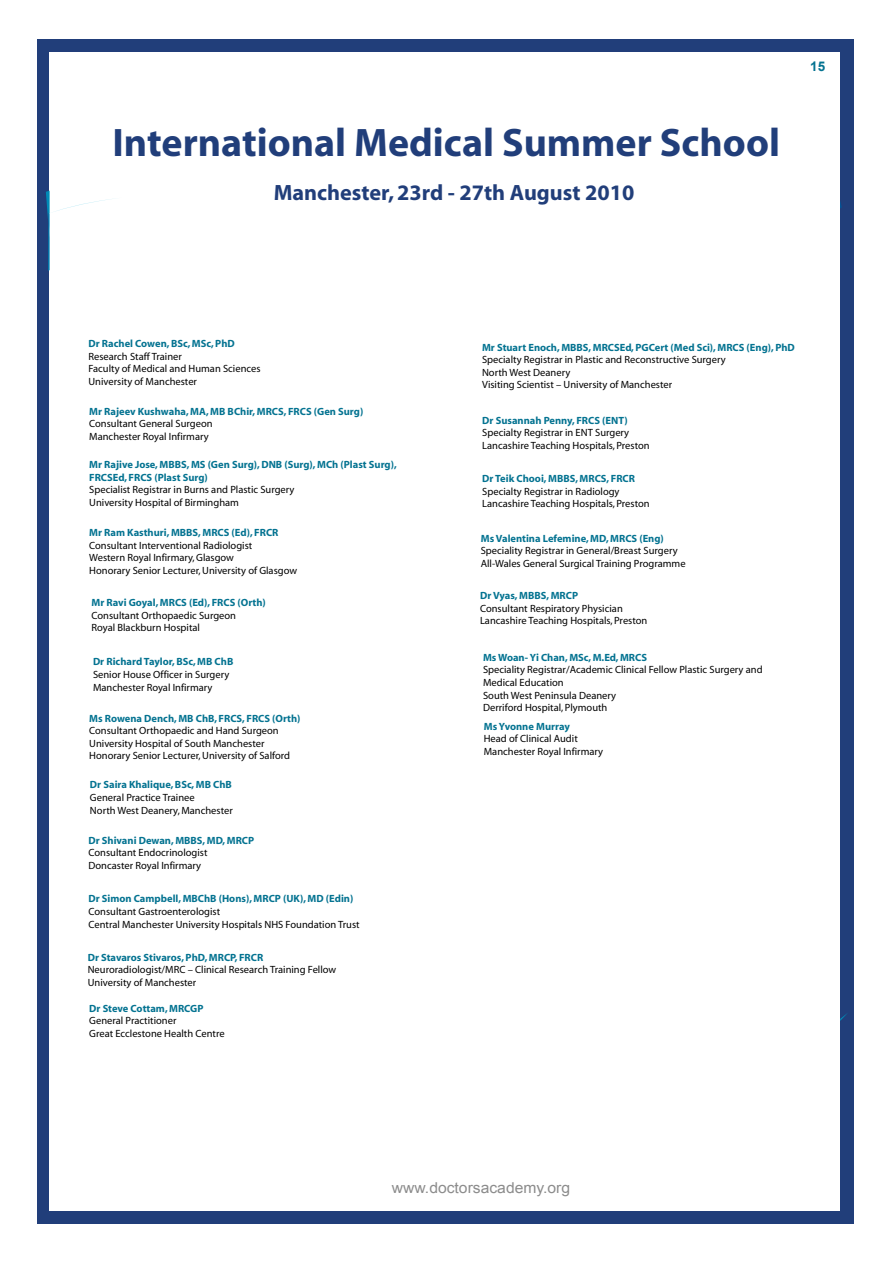
<style>
.page{position:relative;width:893px;height:1263px;background:#fff}
.page>*{position:absolute;margin:0;border:0;box-sizing:border-box;transform-origin:0 0}
.t1{font:700 39.9px "Myriad";color:#213e7a}
.t2{font:700 22.2px "Myriad";color:#213e7a}
.t3{font:15px "Arial";color:#8c8c8c;scale:1.04 1}
.t4{font:700 13.35px "Arial";color:#047391}
.t5{font:10.5px/12.6px "Myriad";color:#000}
.t6{font:700 10.5px/12.6px "Myriad";color:#047391}
</style>
<div class="page">
<div style="left:37px;top:39px;width:816px;height:1185px;background:#213e7a"></div>
<div style="left:50px;top:52px;width:790px;height:1159px;background:#fff"></div>
<svg style="left:840px;top:1013px;width:7px;height:8px"></svg>
<svg style="left:46px;top:191px;width:4px;height:27px"></svg>
<img style="left:54px;top:199px;width:57px;height:13px">
<img style="left:48px;top:213px;width:2px;height:25px">
<h1 class="t1" style="left:112px;top:122px;width:669px">International Medical Summer School</h1>
<h2 class="t2" style="left:274px;top:181px;width:362px">Manchester, 23rd - 27th August 2010</h2>
<p class="t4" style="left:810px;top:58px;width:17px">15</p>
<p class="t6" style="left:88px;top:338px;width:148px">Dr Rachel Cowen, BSc, MSc,PhD</p>
<p class="t5" style="left:88px;top:350px;width:174px">Research Staff Trainer<br>Faculty of Medical and Human Sciences<br>University of Manchester</p>
<p class="t6" style="left:89px;top:405px;width:276px">Mr Rajeev Kushwaha, MA, MB BChir, MRCS, FRCS (Gen Surg)</p>
<p class="t5" style="left:89px;top:418px;width:125px">Consultant General Surgeon<br>Manchester Royal Infirmary</p>
<p class="t6" style="left:89px;top:459px;width:309px">Mr Rajive Jose, MBBS, MS (Gen Surg), DNB (Surg), MCh (Plast Surg),<br>FRCSEd, FRCS (Plast Surg)</p>
<p class="t5" style="left:89px;top:484px;width:207px">Specialist Registrar in Burns and Plastic Surgery<br>University Hospital of Birmingham</p>
<p class="t6" style="left:89px;top:527px;width:191px">Mr Ram Kasthuri, MBBS, MRCS (Ed), FRCR</p>
<p class="t5" style="left:89px;top:539px;width:209px">Consultant Interventional Radiologist<br>Western Royal Infirmary,Glasgow<br>Honorary Senior Lecturer, University of Glasgow</p>
<p class="t6" style="left:91px;top:597px;width:176px">Mr Ravi Goyal, MRCS (Ed), FRCS (Orth)</p>
<p class="t5" style="left:91px;top:609px;width:146px">Consultant Orthopaedic Surgeon<br>Royal Blackburn Hospital</p>
<p class="t6" style="left:93px;top:656px;width:142px">Dr Richard Taylor, BSc, MB ChB</p>
<p class="t5" style="left:93px;top:668px;width:138px">Senior House Officer in Surgery<br>Manchester Royal Infirmary</p>
<p class="t6" style="left:89px;top:712px;width:213px">Ms Rowena Dench, MB ChB, FRCS, FRCS (Orth)</p>
<p class="t5" style="left:89px;top:725px;width:202px">Consultant Orthopaedic and Hand Surgeon<br>University Hospital of South Manchester<br>Honorary Senior Lecturer, University of Salford</p>
<p class="t6" style="left:90px;top:779px;width:143px">Dr Saira Khalique, BSc, MB ChB</p>
<p class="t5" style="left:90px;top:791px;width:144px">General Practice Trainee<br>North West Deanery, Manchester</p>
<p class="t6" style="left:88px;top:834px;width:167px">Dr Shivani Dewan, MBBS, MD, MRCP</p>
<p class="t5" style="left:88px;top:847px;width:121px">Consultant Endocrinologist<br>Doncaster Royal Infirmary</p>
<p class="t6" style="left:88px;top:893px;width:266px">Dr Simon Campbell, MBChB (Hons), MRCP (UK), MD (Edin)</p>
<p class="t5" style="left:88px;top:905px;width:273px">Consultant Gastroenterologist<br>Central Manchester University Hospitals NHS Foundation Trust</p>
<p class="t6" style="left:88px;top:951px;width:177px">Dr Stavaros Stivaros,PhD, MRCP, FRCR</p>
<p class="t5" style="left:88px;top:964px;width:250px">Neuroradiologist/MRC – Clinical Research Training Fellow<br>University of Manchester</p>
<p class="t6" style="left:89px;top:1002px;width:116px">Dr Steve Cottam, MRCGP</p>
<p class="t5" style="left:89px;top:1015px;width:137px">General Practitioner<br>Great Ecclestone Health Centre</p>
<p class="t6" style="left:482px;top:341px;width:314px">Mr Stuart Enoch, MBBS, MRCSEd, PGCert (Med Sci), MRCS (Eng),PhD</p>
<p class="t5" style="left:482px;top:354px;width:245px">Specialty Registrar in Plastic and Reconstructive Surgery<br>North West Deanery<br>Visiting Scientist – University of Manchester</p>
<p class="t6" style="left:482px;top:414px;width:147px">Dr Susannah Penny, FRCS (ENT)</p>
<p class="t5" style="left:482px;top:427px;width:169px">Specialty Registrar in ENT Surgery<br>Lancashire Teaching Hospitals, Preston</p>
<p class="t6" style="left:482px;top:473px;width:154px">Dr Teik Chooi, MBBS, MRCS, FRCR</p>
<p class="t5" style="left:482px;top:485px;width:169px">Specialty Registrar in Radiology<br>Lancashire Teaching Hospitals, Preston</p>
<p class="t6" style="left:481px;top:532px;width:185px">Ms Valentina Lefemine, MD, MRCS (Eng)</p>
<p class="t5" style="left:481px;top:545px;width:206px">Speciality Registrar in General/Breast Surgery<br>All-Wales General Surgical Training Programme</p>
<p class="t6" style="left:480px;top:590px;width:100px">Dr Vyas, MBBS, MRCP</p>
<p class="t5" style="left:480px;top:602px;width:169px">Consultant Respiratory Physician<br>Lancashire Teaching Hospitals, Preston</p>
<p class="t6" style="left:483px;top:651px;width:165px">Ms Woan- Yi Chan, MSc, M.Ed, MRCS</p>
<p class="t5" style="left:483px;top:664px;width:281px">Speciality Registrar/Academic Clinical Fellow Plastic Surgery and Medical Education<br>South West Peninsula Deanery<br>Derriford Hospital, Plymouth</p>
<p class="t6" style="left:484px;top:720px;width:88px">Ms Yvonne Murray</p>
<p class="t5" style="left:484px;top:733px;width:121px">Head of Clinical Audit<br>Manchester Royal Infirmary</p>
<h3 class="t3" style="left:392px;top:1178px;width:173px">www.doctorsacademy.org</h3>
</div>
